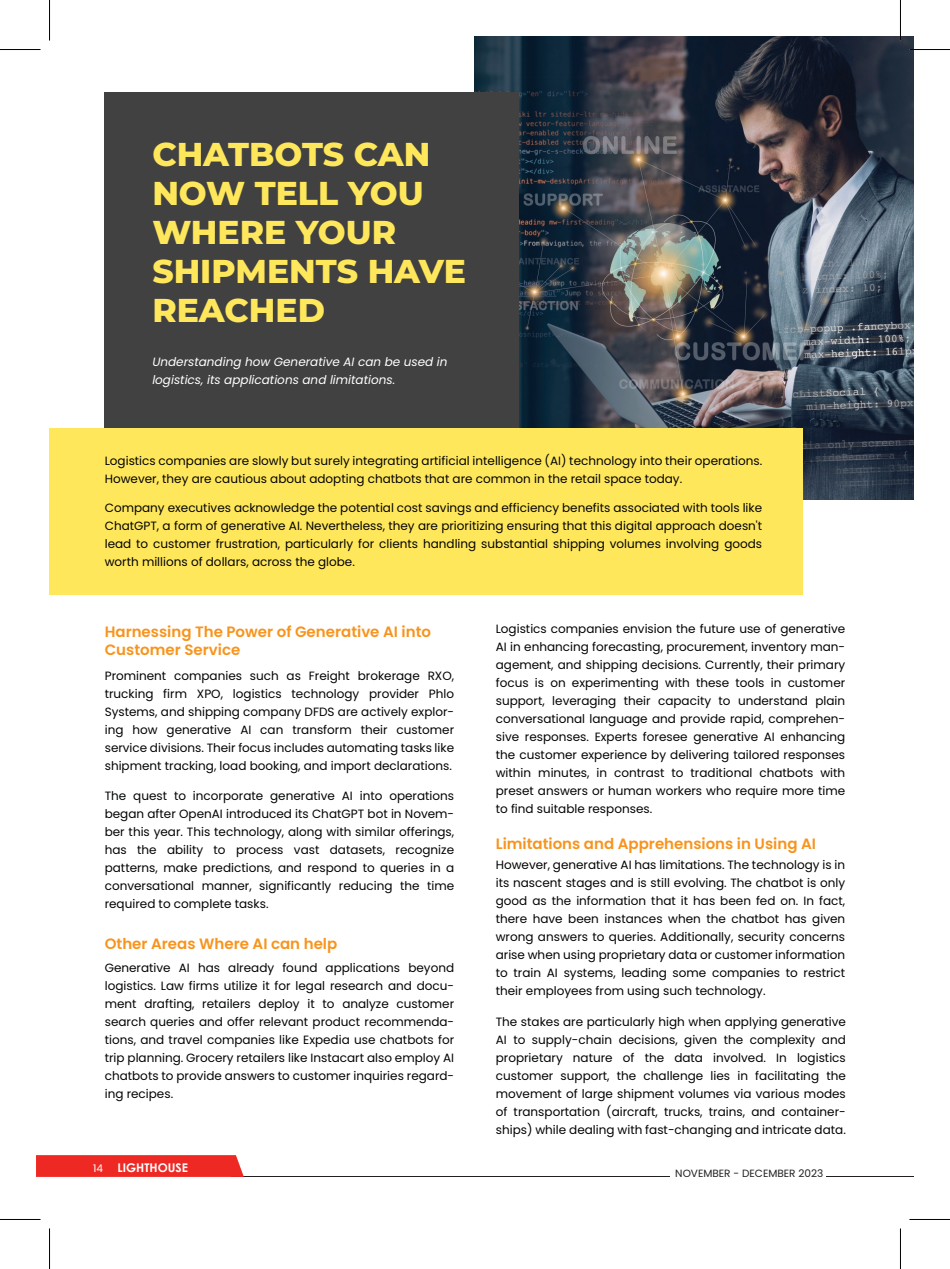
<style>
.page{position:relative;width:950px;height:1269px;background:#fff}
.page>*{position:absolute;margin:0;border:0;box-sizing:border-box;transform-origin:0 0}
.t1{font:800 33px/39px "Montserrat";color:#ffe75c}
.t2{font:600 15px/18px "Poppins";color:#f7941d}
.t3{font:12px/18px "Poppins";color:#020304;text-align:justify}
.t4{font:italic 12px/18px "Poppins";color:#fff}
.t5{font:700 12px "Century Gothic";color:#fff}
.t6{font:10.5px "Poppins";color:#231f20}
.s1{font-family:"Poppins";font-weight:400;font-size:10.5px}
</style>
<div class="page">
<img style="left:475px;top:36px;width:438px;height:463px">
<div style="left:105px;top:92px;width:414px;height:340px;background:#414142"></div>
<div style="left:50px;top:428px;width:752px;height:166px;background:#ffe75c"></div>
<hr style="left:231px;top:1176px;width:438px;height:1px;background:#231f20">
<hr style="left:826px;top:1176px;width:87px;height:1px;background:#231f20">
<div style="left:36px;top:1155px;width:208px;height:21px;background:#ee2924"></div>
<hr style="left:899px;top:0;width:1px;height:41px;background:#fff">
<hr style="left:0;top:49px;width:40px;height:1px;background:#000">
<hr style="left:909px;top:49px;width:40px;height:1px;background:#000">
<hr style="left:0;top:1219px;width:40px;height:1px;background:#000">
<hr style="left:909px;top:1219px;width:40px;height:1px;background:#000">
<hr style="left:49px;top:0;width:1px;height:41px;background:#000">
<hr style="left:49px;top:1228px;width:1px;height:40px;background:#000">
<hr style="left:900px;top:0;width:1px;height:41px;background:#000">
<hr style="left:900px;top:1228px;width:1px;height:40px;background:#000">
<h1 class="t1" style="left:152px;top:133px;width:315px">CHATBOTS CAN<br>NOW TELL YOU<br>WHERE YOUR<br>SHIPMENTS HAVE<br>REACHED</h1>
<p class="t4" style="left:152px;top:353px;width:297px">Understanding how Generative AI can be used in logistics, its applications and limitations.</p>
<p class="t3" style="left:105px;top:452px;width:659px">Logistics companies are slowly but surely integrating artificial intelligence (AI) technology into their operations.<br>However, they are cautious about adopting chatbots that are common in the retail space today.</p>
<p class="t3" style="left:105px;top:498px;width:659px">Company executives acknowledge the potential cost savings and efficiency benefits associated with tools like ChatGPT, a form of generative AI. Nevertheless, they are prioritizing ensuring that this digital approach doesn't lead to customer frustration, particularly for clients handling substantial shipping volumes involving goods worth millions of dollars, across the globe.</p>
<p class="t2" style="left:105px;top:622px;width:328px">Harnessing The Power of Generative AI into<br>Customer Service</p>
<p class="t3" style="left:105px;top:667px;width:351px">Prominent companies such as Freight brokerage RXO, trucking firm XPO, logistics technology provider Phlo Systems, and shipping company DFDS are actively explor&shy;ing how generative AI can transform their customer service divisions. Their focus includes automating tasks like shipment tracking, load booking, and import declarations.</p>
<p class="t3" style="left:105px;top:787px;width:351px">The quest to incorporate generative AI into operations began after OpenAI introduced its ChatGPT bot in Novem&shy;ber this year. This technology, along with similar offerings, has the ability to process vast datasets, recognize patterns, make predictions, and respond to queries in a conversational manner, significantly reducing the time required to complete tasks.</p>
<p class="t2" style="left:105px;top:934px;width:234px">Other Areas Where AI can help</p>
<p class="t3" style="left:105px;top:958px;width:351px">Generative AI has already found applications beyond logistics. Law firms utilize it for legal research and docu&shy;ment drafting, retailers deploy it to analyze customer search queries and offer relevant product recommenda&shy;tions, and travel companies like Expedia use chatbots for trip planning. Grocery retailers like Instacart also employ AI chatbots to provide answers to customer inquiries regard&shy;ing recipes.</p>
<p class="t5" style="left:93px;top:1158px;width:96px"><span class="s1">14</span> LIGHTHOUSE</p>
<p class="t3" style="left:495px;top:619px;width:351px">Logistics companies envision the future use of generative AI in enhancing forecasting, procurement, inventory man&shy;agement, and shipping decisions. Currently, their primary focus is on experimenting with these tools in customer support, leveraging their capacity to understand plain conversational language and provide rapid, comprehen&shy;sive responses. Experts foresee generative AI enhancing the customer experience by delivering tailored responses within minutes, in contrast to traditional chatbots with preset answers or human workers who require more time to find suitable responses.</p>
<p class="t2" style="left:495px;top:834px;width:322px">Limitations and Apprehensions in Using AI</p>
<p class="t3" style="left:495px;top:855px;width:351px">However, generative AI has limitations. The technology is in its nascent stages and is still evolving. The chatbot is only good as the information that it has been fed on. In fact, there have been instances when the chatbot has given wrong answers to queries. Additionally, security concerns arise when using proprietary data or customer information to train AI systems, leading some companies to restrict their employees from using such technology.</p>
<p class="t3" style="left:495px;top:1012px;width:351px">The stakes are particularly high when applying generative AI to supply-chain decisions, given the complexity and proprietary nature of the data involved. In logistics customer support, the challenge lies in facilitating the movement of large shipment volumes via various modes of transportation (aircraft, trucks, trains, and container&shy;ships) while dealing with fast-changing and intricate data.</p>
<p class="t6" style="left:675px;top:1166px;width:149px">NOVEMBER - DECEMBER 2023</p>
</div>
